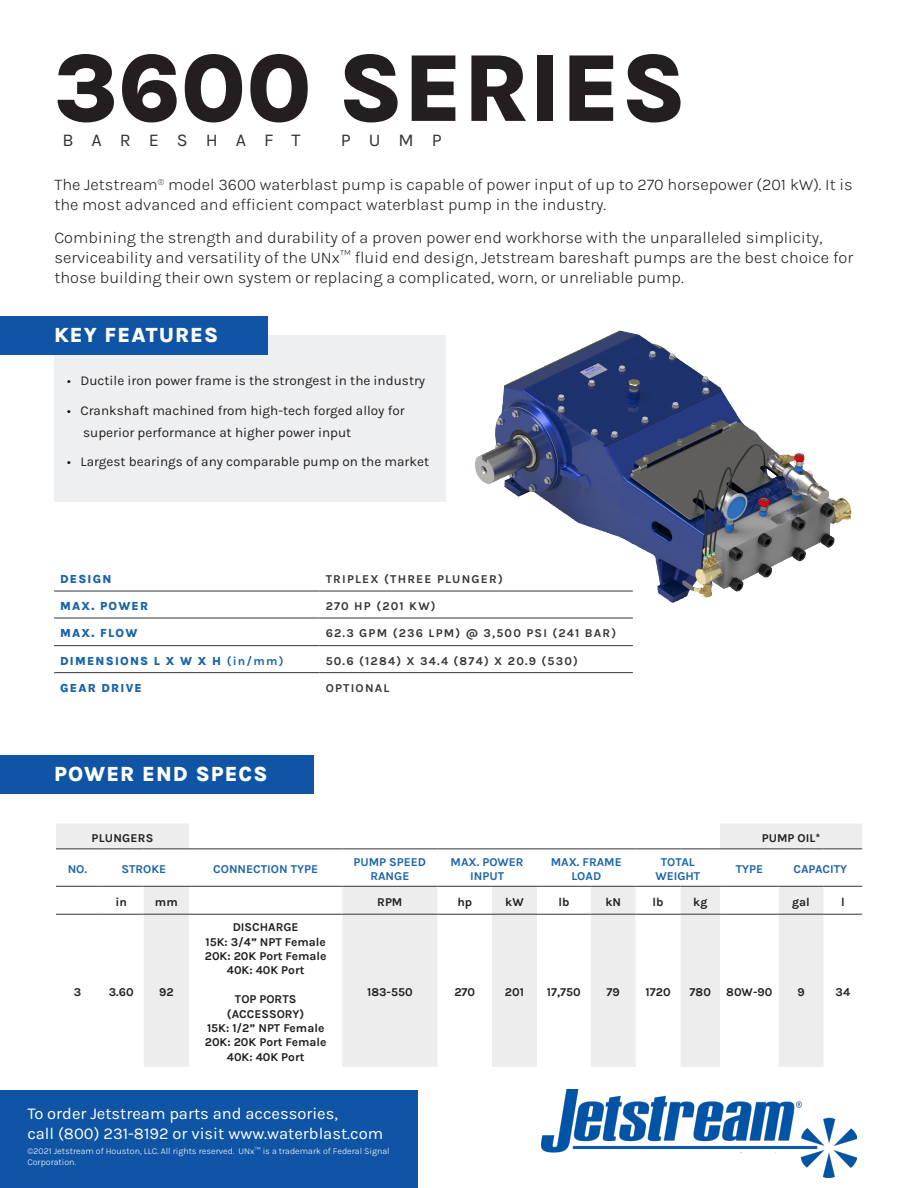
<style>
.page{position:relative;width:918px;height:1188px;background:#fff}
.page>*{position:absolute;margin:0;border:0;box-sizing:border-box;transform-origin:0 0}
.t1{font:800 97.5px "Karla";color:#231f20}
.t2{font:800 21px "Karla";letter-spacing:.05em;color:#fff}
.t3{font:18px "Karla";letter-spacing:1em;color:#313132}
.t4{font:300 16.5px/19.8px "Karla";color:#231f20}
.t5{font:16.5px/19.8px "Karla";color:#fff}
.Body_Text{font:13.5px/22.5px "Karla";color:#231f20}
.t6{font:700 12px/14.4px "Karla";color:#231f20;text-align:center}
.t7{font:700 12px "Karla";letter-spacing:.1em;color:#363536}
.t8{font:700 12px/14.4px "Karla";color:#1a64a9;text-align:center}
.t9{font:800 12px "Karla";letter-spacing:.1em;color:#1a64a9}
.t10{font:700 12px "Karla";letter-spacing:.02em;color:#231f20}
.t11{font:300 9px/10.8px "Karla";color:#fff}
.s1{color:#040503}
.s2{font-weight:700}
</style>
<div class="page">
<div style="left:0;top:1090px;width:417px;height:98px;background:#1055a5"></div>
<img style="left:542px;top:1090px;width:315px;height:87px">
<hr style="left:0;top:1134px;width:1px;height:54px;background:#57585a">
<div style="left:54px;top:336px;width:392px;height:166px;background:#edeff0"></div>
<div style="left:0;top:317px;width:267px;height:38px;background:#1055a5"></div>
<div style="left:0;top:755px;width:313px;height:38px;background:#1055a5"></div>
<hr style="left:54px;top:591px;width:266px;height:1px;background:#363536">
<hr style="left:320px;top:591px;width:313px;height:1px;background:#363536">
<hr style="left:54px;top:618px;width:266px;height:1px;background:#363536">
<hr style="left:320px;top:618px;width:313px;height:1px;background:#363536">
<hr style="left:54px;top:645px;width:266px;height:1px;background:#363536">
<hr style="left:320px;top:645px;width:313px;height:1px;background:#363536">
<hr style="left:54px;top:672px;width:266px;height:1px;background:#363536">
<hr style="left:320px;top:672px;width:313px;height:1px;background:#363536">
<svg style="left:56px;top:824px;width:806px;height:243px"></svg>
<hr style="left:720px;top:849px;width:59px;height:1px;background:#363536">
<hr style="left:779px;top:849px;width:45px;height:1px;background:#363536">
<hr style="left:824px;top:849px;width:38px;height:1px;background:#363536">
<hr style="left:56px;top:886px;width:43px;height:1px;background:#363536">
<hr style="left:99px;top:886px;width:45px;height:1px;background:#363536">
<hr style="left:144px;top:886px;width:45px;height:1px;background:#363536">
<hr style="left:189px;top:886px;width:153px;height:1px;background:#363536">
<hr style="left:342px;top:886px;width:95px;height:1px;background:#363536">
<hr style="left:437px;top:886px;width:55px;height:1px;background:#363536">
<hr style="left:492px;top:886px;width:45px;height:1px;background:#363536">
<hr style="left:537px;top:886px;width:54px;height:1px;background:#363536">
<hr style="left:591px;top:886px;width:45px;height:1px;background:#363536">
<hr style="left:636px;top:886px;width:45px;height:1px;background:#363536">
<hr style="left:681px;top:886px;width:39px;height:1px;background:#363536">
<hr style="left:720px;top:886px;width:59px;height:1px;background:#363536">
<hr style="left:779px;top:886px;width:45px;height:1px;background:#363536">
<hr style="left:824px;top:886px;width:38px;height:1px;background:#363536">
<hr style="left:56px;top:914px;width:43px;height:1px;background:#363536">
<hr style="left:99px;top:914px;width:45px;height:1px;background:#363536">
<hr style="left:144px;top:914px;width:45px;height:1px;background:#363536">
<hr style="left:189px;top:914px;width:153px;height:1px;background:#363536">
<hr style="left:342px;top:914px;width:95px;height:1px;background:#363536">
<hr style="left:437px;top:914px;width:55px;height:1px;background:#363536">
<hr style="left:492px;top:914px;width:45px;height:1px;background:#363536">
<hr style="left:537px;top:914px;width:54px;height:1px;background:#363536">
<hr style="left:591px;top:914px;width:45px;height:1px;background:#363536">
<hr style="left:636px;top:914px;width:45px;height:1px;background:#363536">
<hr style="left:681px;top:914px;width:39px;height:1px;background:#363536">
<hr style="left:720px;top:914px;width:59px;height:1px;background:#363536">
<hr style="left:779px;top:914px;width:45px;height:1px;background:#363536">
<hr style="left:824px;top:914px;width:38px;height:1px;background:#363536">
<hr style="left:56px;top:849px;width:43px;height:1px;background:#363536">
<hr style="left:99px;top:849px;width:45px;height:1px;background:#363536">
<hr style="left:144px;top:849px;width:45px;height:1px;background:#363536">
<hr style="left:189px;top:849px;width:153px;height:1px;background:#363536">
<hr style="left:342px;top:849px;width:95px;height:1px;background:#363536">
<hr style="left:437px;top:849px;width:55px;height:1px;background:#363536">
<hr style="left:492px;top:849px;width:45px;height:1px;background:#363536">
<hr style="left:537px;top:849px;width:54px;height:1px;background:#363536">
<hr style="left:591px;top:849px;width:45px;height:1px;background:#363536">
<hr style="left:636px;top:849px;width:45px;height:1px;background:#363536">
<hr style="left:681px;top:849px;width:39px;height:1px;background:#363536">
<img style="left:464px;top:330px;width:388px;height:273px">
<h1 class="t1" style="left:54px;top:26px;width:634px">3600 SERIES</h1>
<p class="t3" style="left:62px;top:128px;width:240px">BARESHAFT</p>
<p class="t3" style="left:341px;top:128px;width:102px">PUMP</p>
<p class="t4" style="left:54px;top:174px;width:800px">The Jetstream<sup>®</sup> model 3600 waterblast pump is capable of power input of up to 270 horsepower (201 kW). It is the most advanced and efficient compact waterblast pump in the industry.</p>
<p class="t4" style="left:54px;top:228px;width:800px">Combining the strength and durability of a proven power end workhorse with the unparalleled simplicity, serviceability and versatility of the UNx™ fluid end design, Jetstream bareshaft pumps are the best choice for those building their own system or replacing a complicated, worn, or unreliable pump.</p>
<p class="t2" style="left:54px;top:321px;width:166px">KEY FEATURES</p>
<p class="Body_Text" style="left:67px;top:369px;width:360px"><span class="s1">•</span> Ductile iron power frame is the strongest in the industry</p>
<p class="Body_Text" style="left:83px;top:399px;width:323px;text-indent:-16px"><span class="s1">•</span> Crankshaft machined from high-tech forged alloy for superior performance at higher power input</p>
<p class="Body_Text" style="left:67px;top:450px;width:363px"><span class="s1">•</span> Largest bearings of any comparable pump on the market</p>
<p class="t9" style="left:60px;top:571px;width:53px">DESIGN</p>
<p class="t7" style="left:326px;top:571px;width:179px">TRIPLEX (THREE PLUNGER)</p>
<p class="t9" style="left:60px;top:598px;width:90px">MAX. POWER</p>
<p class="t7" style="left:326px;top:598px;width:112px">270 HP (201 KW)</p>
<p class="t9" style="left:60px;top:626px;width:79px">MAX. FLOW</p>
<p class="t7" style="left:326px;top:626px;width:292px">62.3 GPM (236 LPM) @ 3,500 PSI (241 BAR)</p>
<p class="t9" style="left:60px;top:653px;width:225px">DIMENSIONS L X W X H <span class="s2">(in/mm)</span></p>
<p class="t7" style="left:326px;top:653px;width:254px">50.6 (1284) X 34.4 (874) X 20.9 (530)</p>
<p class="t9" style="left:60px;top:680px;width:83px">GEAR DRIVE</p>
<p class="t7" style="left:326px;top:680px;width:65px">OPTIONAL</p>
<p class="t2" style="left:54px;top:761px;width:215px">POWER END SPECS</p>
<p class="t10" style="left:92px;top:830px;width:63px">PLUNGERS</p>
<p class="t6" style="left:762px;top:830px;width:60px">PUMP OIL*</p>
<p class="t8" style="left:68px;top:861px;width:21px">NO.</p>
<p class="t8" style="left:122px;top:861px;width:46px">STROKE</p>
<p class="t8" style="left:213px;top:861px;width:106px">CONNECTION TYPE</p>
<p class="t8" style="left:354px;top:854px;width:74px">PUMP SPEED<br>RANGE</p>
<p class="t8" style="left:451px;top:854px;width:75px">MAX. POWER<br>INPUT</p>
<p class="t8" style="left:551px;top:854px;width:73px">MAX. FRAME<br>LOAD</p>
<p class="t8" style="left:655px;top:854px;width:46px">TOTAL<br>WEIGHT</p>
<p class="t8" style="left:736px;top:861px;width:29px">TYPE</p>
<p class="t8" style="left:794px;top:861px;width:55px">CAPACITY</p>
<p class="t6" style="left:116px;top:894px;width:13px">in</p>
<p class="t6" style="left:155px;top:894px;width:24px">mm</p>
<p class="t6" style="left:377px;top:894px;width:27px">RPM</p>
<p class="t6" style="left:457px;top:894px;width:16px">hp</p>
<p class="t6" style="left:505px;top:894px;width:20px">kW</p>
<p class="t6" style="left:558px;top:894px;width:13px">lb</p>
<p class="t6" style="left:605px;top:894px;width:17px">kN</p>
<p class="t6" style="left:653px;top:894px;width:13px">lb</p>
<p class="t6" style="left:693px;top:894px;width:16px">kg</p>
<p class="t6" style="left:792px;top:894px;width:19px">gal</p>
<p class="t6" style="left:841px;top:894px;width:5px">l</p>
<p class="t6" style="left:74px;top:984px;width:9px">3</p>
<p class="t6" style="left:109px;top:984px;width:26px">3.60</p>
<p class="t6" style="left:159px;top:984px;width:16px">92</p>
<p class="t6" style="left:205px;top:920px;width:122px">DISCHARGE<br>15K: 3/4” NPT Female</p>
<p class="t6" style="left:205px;top:948px;width:123px">20K: 20K Port Female</p>
<p class="t6" style="left:227px;top:963px;width:79px">40K: 40K Port</p>
<p class="t6" style="left:235px;top:992px;width:63px">TOP PORTS</p>
<p class="t6" style="left:227px;top:1006px;width:79px">(ACCESSORY)</p>
<p class="t6" style="left:207px;top:1020px;width:119px">15K: 1/2” NPT Female</p>
<p class="t6" style="left:205px;top:1035px;width:123px">20K: 20K Port Female</p>
<p class="t6" style="left:227px;top:1049px;width:79px">40K: 40K Port</p>
<p class="t6" style="left:367px;top:984px;width:47px">183-550</p>
<p class="t6" style="left:454px;top:984px;width:22px">270</p>
<p class="t6" style="left:505px;top:984px;width:21px">201</p>
<p class="t6" style="left:547px;top:984px;width:35px">17,750</p>
<p class="t6" style="left:607px;top:984px;width:15px">79</p>
<p class="t6" style="left:646px;top:984px;width:27px">1720</p>
<p class="t6" style="left:690px;top:984px;width:23px">780</p>
<p class="t6" style="left:726px;top:984px;width:48px">80W-90</p>
<p class="t6" style="left:797px;top:984px;width:9px">9</p>
<p class="t6" style="left:836px;top:984px;width:16px">34</p>
<p class="t5" style="left:27px;top:1104px;width:357px">To order Jetstream parts and accessories,<br>call (800) 231-8192 or visit www.waterblast.com</p>
<p class="t11" style="left:27px;top:1146px;width:364px">©2021 Jetstream of Houston, LLC. All rights reserved. UNx™ is a trademark of Federal Signal<br>Corporation.</p>
</div>
